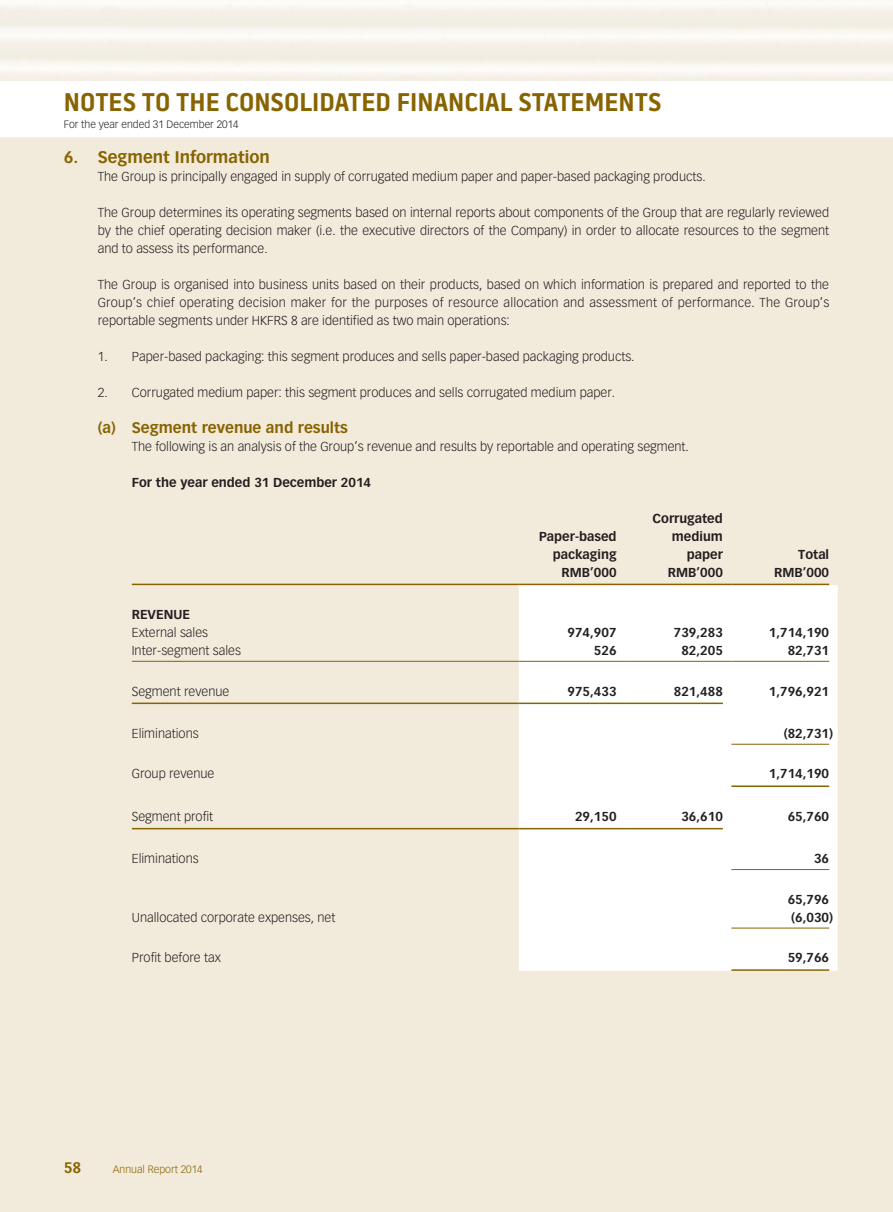
<style>
.page{position:relative;width:893px;height:1212px;background:#fff}
.page>*{position:absolute;margin:0;border:0;box-sizing:border-box;transform-origin:0 0}
.t1{font:700 25.5px "Battersea";color:#876400}
.t2{font:700 16.5px "Vectora LT Std";color:#876400}
.t3{font:700 15px "Vectora LT Std";color:#876400}
.t4{font:300 12.75px/18px "Vectora LT Std";color:#231f20;text-align:justify}
.t5{font:700 12.75px/18px "Vectora LT Std";color:#231f20;text-align:right}
.t6{font:300 10.5px "Vectora LT Std";color:#231f20}
.t7{font:300 10.5px "Vectora LT Std";color:#876400}
</style>
<div class="page">
<div style="left:0;top:137px;width:893px;height:1075px;background:#f2eadb"></div>
<div style="left:519px;top:585px;width:319px;height:386px;background:#fff"></div>
<hr style="left:132px;top:584px;width:387px;height:1px;background:#876400">
<hr style="left:519px;top:584px;width:106px;height:1px;background:#876400">
<hr style="left:625px;top:584px;width:106px;height:1px;background:#876400">
<hr style="left:731px;top:584px;width:98px;height:1px;background:#876400">
<hr style="left:132px;top:661px;width:387px;height:1px;background:#876400">
<hr style="left:519px;top:661px;width:106px;height:1px;background:#876400">
<hr style="left:625px;top:661px;width:106px;height:1px;background:#876400">
<hr style="left:731px;top:661px;width:98px;height:1px;background:#876400">
<hr style="left:132px;top:702px;width:387px;height:2px;background:#876400">
<hr style="left:519px;top:702px;width:106px;height:2px;background:#876400">
<hr style="left:625px;top:702px;width:98px;height:2px;background:#876400">
<hr style="left:731px;top:744px;width:98px;height:1px;background:#876400">
<hr style="left:731px;top:785px;width:98px;height:2px;background:#876400">
<hr style="left:132px;top:828px;width:387px;height:1px;background:#876400">
<hr style="left:519px;top:828px;width:106px;height:1px;background:#876400">
<hr style="left:625px;top:828px;width:98px;height:1px;background:#876400">
<hr style="left:731px;top:869px;width:98px;height:1px;background:#876400">
<hr style="left:731px;top:928px;width:98px;height:1px;background:#876400">
<hr style="left:731px;top:969px;width:98px;height:2px;background:#876400">
<h1 class="t1" style="left:64px;top:86px;width:599px">NOTES TO THE CONSOLIDATED FINANCIAL STATEMENTS</h1>
<p class="t6" style="left:64px;top:118px;width:176px">For the year ended 31 December 2014</p>
<p class="t2" style="left:64px;top:147px;width:208px">6. Segment Information</p>
<p class="t4" style="left:98px;top:167px;width:609px">The Group is principally engaged in supply of corrugated medium paper and paper-based packaging products.</p>
<p class="t4" style="left:98px;top:203px;width:733px">The Group determines its operating segments based on internal reports about components of the Group that are regularly reviewed by the chief operating decision maker (i.e. the executive directors of the Company) in order to allocate resources to the segment and to assess its performance.</p>
<p class="t4" style="left:98px;top:275px;width:733px">The Group is organised into business units based on their products, based on which information is prepared and reported to the Group’s chief operating decision maker for the purposes of resource allocation and assessment of performance. The Group’s reportable segments under HKFRS 8 are identified as two main operations:</p>
<p class="t4" style="left:98px;top:347px;width:538px">1. Paper-based packaging: this segment produces and sells paper-based packaging products.</p>
<p class="t4" style="left:98px;top:383px;width:519px">2. Corrugated medium paper: this segment produces and sells corrugated medium paper.</p>
<p class="t3" style="left:98px;top:418px;width:252px">(a) Segment revenue and results</p>
<p class="t4" style="left:132px;top:437px;width:559px">The following is an analysis of the Group’s revenue and results by reportable and operating segment.</p>
<p class="t5" style="left:132px;top:473px;width:241px">For the year ended 31 December 2014</p>
<p class="t5" style="left:539px;top:527px;width:79px">Paper-based packaging</p>
<p class="t5" style="left:652px;top:509px;width:72px">Corrugated medium paper</p>
<p class="t5" style="left:798px;top:545px;width:32px">Total</p>
<p class="t5" style="left:562px;top:563px;width:56px">RMB’000</p>
<p class="t5" style="left:668px;top:563px;width:56px">RMB’000</p>
<p class="t5" style="left:774px;top:563px;width:56px">RMB’000</p>
<p class="t5" style="left:132px;top:605px;width:60px">REVENUE</p>
<p class="t4" style="left:132px;top:624px;width:78px">External sales</p>
<p class="t5" style="left:567px;top:623px;width:51px">974,907</p>
<p class="t5" style="left:674px;top:623px;width:51px">739,283</p>
<p class="t5" style="left:769px;top:623px;width:62px">1,714,190</p>
<p class="t4" style="left:132px;top:642px;width:111px">Inter-segment sales</p>
<p class="t5" style="left:594px;top:641px;width:24px">526</p>
<p class="t5" style="left:681px;top:641px;width:43px">82,205</p>
<p class="t5" style="left:788px;top:641px;width:43px">82,731</p>
<p class="t4" style="left:132px;top:682px;width:99px">Segment revenue</p>
<p class="t5" style="left:567px;top:682px;width:51px">975,433</p>
<p class="t5" style="left:674px;top:682px;width:51px">821,488</p>
<p class="t5" style="left:769px;top:682px;width:62px">1,796,921</p>
<p class="t4" style="left:132px;top:724px;width:68px">Eliminations</p>
<p class="t5" style="left:784px;top:724px;width:51px">(82,731)</p>
<p class="t4" style="left:132px;top:765px;width:84px">Group revenue</p>
<p class="t5" style="left:769px;top:765px;width:62px">1,714,190</p>
<p class="t4" style="left:132px;top:807px;width:83px">Segment profit</p>
<p class="t5" style="left:575px;top:807px;width:43px">29,150</p>
<p class="t5" style="left:681px;top:807px;width:43px">36,610</p>
<p class="t5" style="left:788px;top:807px;width:43px">65,760</p>
<p class="t4" style="left:132px;top:850px;width:68px">Eliminations</p>
<p class="t5" style="left:814px;top:850px;width:17px">36</p>
<p class="t5" style="left:788px;top:890px;width:43px">65,796</p>
<p class="t4" style="left:132px;top:908px;width:205px">Unallocated corporate expenses, net</p>
<p class="t5" style="left:791px;top:908px;width:43px">(6,030)</p>
<p class="t4" style="left:132px;top:949px;width:91px">Profit before tax</p>
<p class="t5" style="left:788px;top:949px;width:43px">59,766</p>
<p class="t3" style="left:64px;top:1159px;width:19px">58</p>
<p class="t7" style="left:113px;top:1163px;width:91px">Annual Report 2014</p>
</div>
